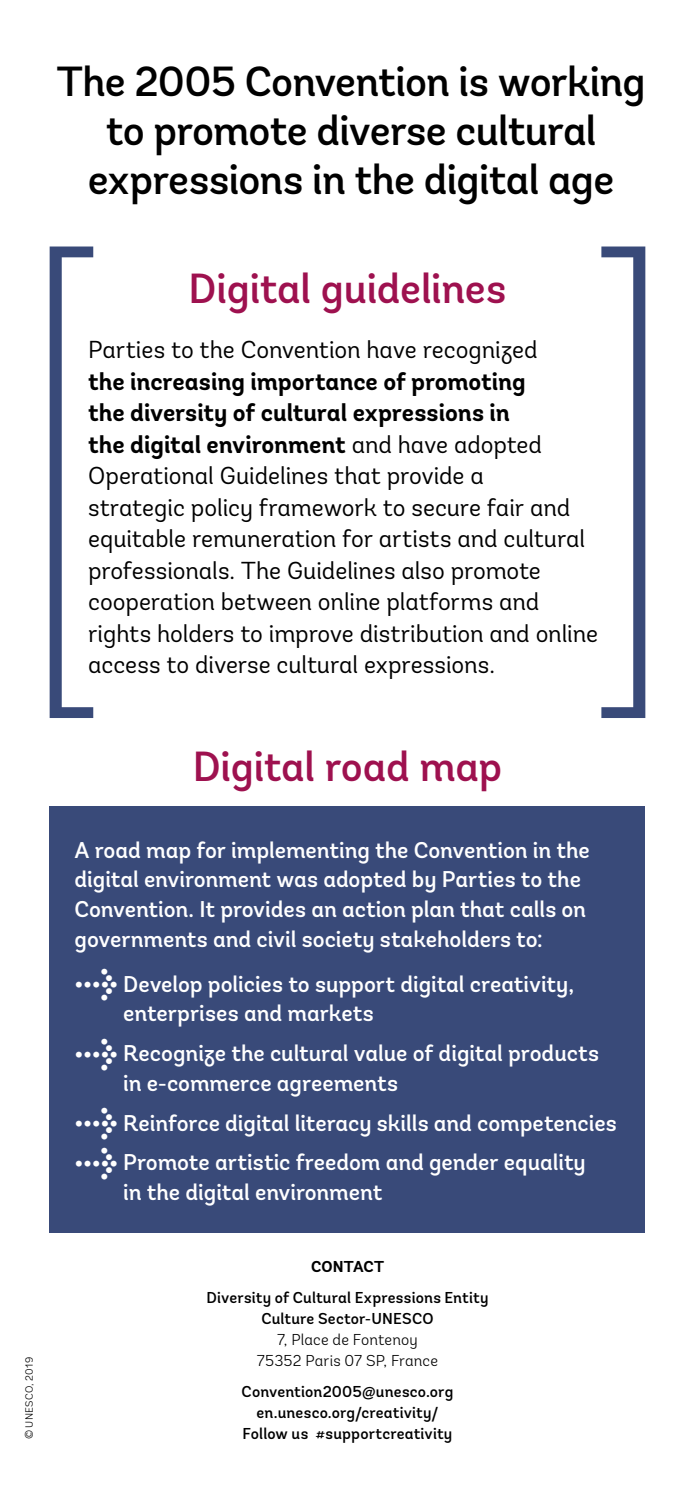
<style>
.page{position:relative;width:695px;height:1489px;background:#fff}
.page>*{position:absolute;margin:0;border:0;box-sizing:border-box;transform-origin:0 0}
.t1{font:500 42px/49px "Andes";letter-spacing:-.02em;color:#000;text-align:center}
.t2{font:500 42px "Andes";letter-spacing:-.005em;color:#9e114f}
.t3{font:24.5px/31.5px "Andes";letter-spacing:-.005em;color:#000}
.t4{font:500 22.75px/29.8px "Andes";letter-spacing:-.005em;color:#fff}
.t5{font:500 15.75px/21px "Andes";letter-spacing:.01em;color:#000;text-align:center}
.t6{font:300 15.75px/21px "Andes";letter-spacing:.01em;color:#000;text-align:center}
.t7{font:700 15.75px "Andes";letter-spacing:.015em;color:#000}
.t8{font:300 10.5px "Andes";letter-spacing:.025em;color:#000}
.s1{font-weight:700}
.s2{font-family:"Meta Plus";font-weight:700;font-size:35px}
</style>
<div class="page">
<div style="left:50px;top:805px;width:595px;height:427px;background:#394a79"></div>
<svg style="left:50px;top:246px;width:43px;height:472px"></svg>
<svg style="left:601px;top:246px;width:44px;height:472px"></svg>
<h1 class="t1" style="left:57px;top:58px;width:590px">The 2005 Convention is working to promote diverse cultural expressions in the digital age</h1>
<h1 class="t2" style="left:189px;top:263px;width:319px">Digital guidelines</h1>
<p class="t3" style="left:88px;top:334px;width:451px">Parties to the Convention have recognized</p>
<p class="t3" style="left:88px;top:365px;width:511px"><span class="s1">the increasing importance of promoting<br>the diversity of cultural expressions in<br>the digital environment</span> and have adopted Operational Guidelines that provide a<br>strategic policy framework to secure fair and equitable remuneration for artists and cultural professionals. The Guidelines also promote cooperation between online platforms and rights holders to improve distribution and online access to diverse cultural expressions.</p>
<p class="t8" style="left:23px;top:1439px;width:84px;rotate:-90deg">© UNESCO, 2019</p>
<h1 class="t2" style="left:193px;top:740px;width:311px">Digital road map</h1>
<p class="t4" style="left:74px;top:835px;width:517px">A road map for implementing the Convention in the digital environment was adopted by Parties to the Convention. It provides an action plan that calls on governments and civil society stakeholders to:</p>
<p class="t4" style="left:123px;top:969px;width:452px;text-indent:-49px"><span class="s2">&gt;</span> Develop policies to support digital creativity, enterprises and markets</p>
<p class="t4" style="left:123px;top:1038px;width:477px;text-indent:-49px"><span class="s2">&gt;</span> Recognize the cultural value of digital products in e-commerce agreements</p>
<p class="t4" style="left:74px;top:1103px;width:544px;line-height:39.7px"><span class="s2">&gt;</span> Reinforce digital literacy skills and competencies <span class="s2">&gt;</span> Promote artistic freedom and gender equality</p>
<p class="t4" style="left:123px;top:1177px;width:260px">in the digital environment</p>
<p class="t7" style="left:311px;top:1256px;width:74px">CONTACT</p>
<p class="t5" style="left:206px;top:1287px;width:283px">Diversity of Cultural Expressions Entity<br>Culture Sector-UNESCO</p>
<p class="t6" style="left:257px;top:1329px;width:183px">7, Place de Fontenoy<br>75352 Paris 07 SP, France</p>
<p class="t5" style="left:241px;top:1381px;width:213px">Convention2005@unesco.org en.unesco.org/creativity/</p>
<p class="t5" style="left:242px;top:1423px;width:211px">Follow us #supportcreativity</p>
</div>
